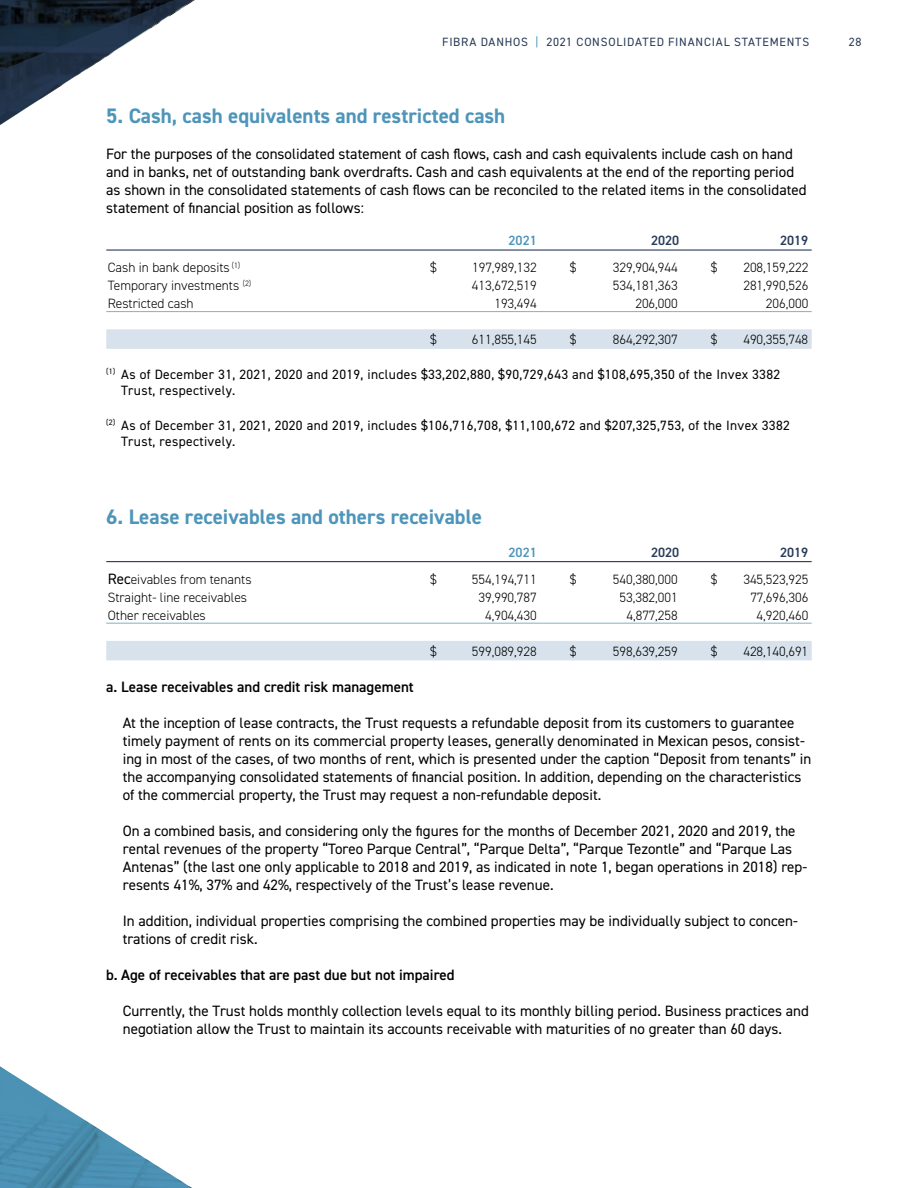
<style>
.page{position:relative;width:918px;height:1188px;background:#fff}
.page>*{position:absolute;margin:0;border:0;box-sizing:border-box;transform-origin:0 0}
.t1{font:700 21px "DIN2014";color:#4e95ba}
.t2{font:15px/18px "DIN2014";color:#000}
.t3{font:600 15px "DIN2014";color:#000}
.t4{font:300 13.5px "DIN2014";color:#000}
.t5{font:13.5px/16.5px "DIN2014";letter-spacing:.025em;color:#000}
.t6{font:600 13.5px "DIN2014";color:#283b57}
.t7{font:600 13.5px "DIN2014";color:#4e95ba}
.t8{font:12px "DIN2014";letter-spacing:.06em;color:#283b57}
.s1{color:#4e95ba}
.s2{font-weight:400;font-size:15px}
</style>
<div class="page">
<svg style="left:0;top:0;width:195px;height:125px"></svg>
<svg style="left:0;top:1066px;width:192px;height:122px"></svg>
<hr style="left:106px;top:249px;width:706px;height:2px;background:#283b57">
<hr style="left:106px;top:311px;width:706px;height:1px;background:#83adcb">
<div style="left:106px;top:329px;width:706px;height:20px;background:#d7e2ec"></div>
<hr style="left:106px;top:561px;width:706px;height:1px;background:#283b57">
<hr style="left:106px;top:623px;width:706px;height:1px;background:#83adcb">
<div style="left:106px;top:641px;width:706px;height:19px;background:#d7e2ec"></div>
<p class="t8" style="left:442px;top:35px;width:369px">FIBRA DANHOS <span class="s1">|</span> 2021 CONSOLIDATED FINANCIAL STATEMENTS</p>
<p class="t8" style="left:849px;top:35px;width:14px">28</p>
<h1 class="t1" style="left:106px;top:101px;width:401px">5. Cash, cash equivalents and restricted cash</h1>
<p class="t2" style="left:106px;top:144px;width:702px">For the purposes of the consolidated statement of cash flows, cash and cash equivalents include cash on hand and in banks, net of outstanding bank overdrafts. Cash and cash equivalents at the end of the reporting period as shown in the consolidated statements of cash flows can be reconciled to the related items in the consolidated statement of financial position as follows:</p>
<p class="t7" style="left:509px;top:232px;width:30px">2021</p>
<p class="t6" style="left:651px;top:232px;width:30px">2020</p>
<p class="t6" style="left:780px;top:232px;width:30px">2019</p>
<p class="t4" style="left:108px;top:259px;width:134px">Cash in bank deposits <sup>(1)</sup></p>
<p class="t4" style="left:430px;top:259px;width:8px">$</p>
<p class="t4" style="left:472px;top:259px;width:66px">197,989,132</p>
<p class="t4" style="left:570px;top:259px;width:8px">$</p>
<p class="t4" style="left:613px;top:259px;width:66px">329,904,944</p>
<p class="t4" style="left:711px;top:259px;width:8px">$</p>
<p class="t4" style="left:743px;top:259px;width:66px">208,159,222</p>
<p class="t4" style="left:108px;top:277px;width:145px">Temporary investments <sup>(2)</sup></p>
<p class="t4" style="left:472px;top:277px;width:66px">413,672,519</p>
<p class="t4" style="left:613px;top:277px;width:66px">534,181,363</p>
<p class="t4" style="left:743px;top:277px;width:66px">281,990,526</p>
<p class="t4" style="left:108px;top:295px;width:87px">Restricted cash</p>
<p class="t4" style="left:494px;top:295px;width:44px">193,494</p>
<p class="t4" style="left:635px;top:295px;width:44px">206,000</p>
<p class="t4" style="left:766px;top:295px;width:44px">206,000</p>
<p class="t4" style="left:430px;top:331px;width:8px">$</p>
<p class="t4" style="left:472px;top:331px;width:66px">611,855,145</p>
<p class="t4" style="left:570px;top:331px;width:8px">$</p>
<p class="t4" style="left:613px;top:331px;width:66px">864,292,307</p>
<p class="t4" style="left:711px;top:331px;width:8px">$</p>
<p class="t4" style="left:743px;top:331px;width:66px">490,355,748</p>
<p class="t5" style="left:121px;top:366px;width:660px;text-indent:-15px"><sup>(1)</sup> As of December 31, 2021, 2020 and 2019, includes $33,202,880, $90,729,643 and $108,695,350 of the Invex 3382<br>Trust, respectively.</p>
<p class="t5" style="left:121px;top:417px;width:670px;text-indent:-15px"><sup>(2)</sup> As of December 31, 2021, 2020 and 2019, includes $106,716,708, $11,100,672 and $207,325,753, of the Invex 3382<br>Trust, respectively.</p>
<h1 class="t1" style="left:106px;top:503px;width:377px">6. Lease receivables and others receivable</h1>
<p class="t7" style="left:509px;top:543px;width:30px">2021</p>
<p class="t6" style="left:651px;top:543px;width:30px">2020</p>
<p class="t6" style="left:780px;top:543px;width:30px">2019</p>
<p class="t4" style="left:108px;top:571px;width:145px"><span class="s2">Rec</span>eivables from tenants</p>
<p class="t4" style="left:430px;top:571px;width:8px">$</p>
<p class="t4" style="left:472px;top:571px;width:66px">554,194,711</p>
<p class="t4" style="left:570px;top:571px;width:8px">$</p>
<p class="t4" style="left:613px;top:571px;width:66px">540,380,000</p>
<p class="t4" style="left:711px;top:571px;width:8px">$</p>
<p class="t4" style="left:743px;top:571px;width:66px">345,523,925</p>
<p class="t4" style="left:108px;top:589px;width:141px">Straight- line receivables</p>
<p class="t4" style="left:479px;top:589px;width:60px">39,990,787</p>
<p class="t4" style="left:620px;top:589px;width:60px">53,382,001</p>
<p class="t4" style="left:750px;top:589px;width:59px">77,696,306</p>
<p class="t4" style="left:108px;top:607px;width:100px">Other receivables</p>
<p class="t4" style="left:485px;top:607px;width:53px">4,904,430</p>
<p class="t4" style="left:626px;top:607px;width:53px">4,877,258</p>
<p class="t4" style="left:757px;top:607px;width:53px">4,920,460</p>
<p class="t4" style="left:430px;top:643px;width:8px">$</p>
<p class="t4" style="left:472px;top:643px;width:66px">599,089,928</p>
<p class="t4" style="left:570px;top:643px;width:8px">$</p>
<p class="t4" style="left:613px;top:643px;width:66px">598,639,259</p>
<p class="t4" style="left:711px;top:643px;width:8px">$</p>
<p class="t4" style="left:743px;top:643px;width:66px">428,140,691</p>
<p class="t3" style="left:106px;top:677px;width:309px">a. Lease receivables and credit risk management</p>
<p class="t2" style="left:123px;top:713px;width:690px">At the inception of lease contracts, the Trust requests a refundable deposit from its customers to guarantee timely payment of rents on its commercial property leases, generally denominated in Mexican pesos, consist&shy;ing in most of the cases, of two months of rent, which is presented under the caption “Deposit from tenants” in the accompanying consolidated statements of financial position. In addition, depending on the characteristics of the commercial property, the Trust may request a non-refundable deposit.</p>
<p class="t2" style="left:123px;top:821px;width:686px">On a combined basis, and considering only the figures for the months of December 2021, 2020 and 2019, the rental revenues of the property “Toreo Parque Central”, “Parque Delta”, “Parque Tezontle” and “Parque Las Antenas” (the last one only applicable to 2018 and 2019, as indicated in note 1, began operations in 2018) rep&shy;resents 41%, 37% and 42%, respectively of the Trust’s lease revenue.</p>
<p class="t2" style="left:123px;top:911px;width:677px">In addition, individual properties comprising the combined properties may be individually subject to concen&shy;trations of credit risk.</p>
<p class="t3" style="left:106px;top:965px;width:350px">b. Age of receivables that are past due but not impaired</p>
<p class="t2" style="left:123px;top:1001px;width:688px">Currently, the Trust holds monthly collection levels equal to its monthly billing period. Business practices and negotiation allow the Trust to maintain its accounts receivable with maturities of no greater than 60 days.</p>
</div>
